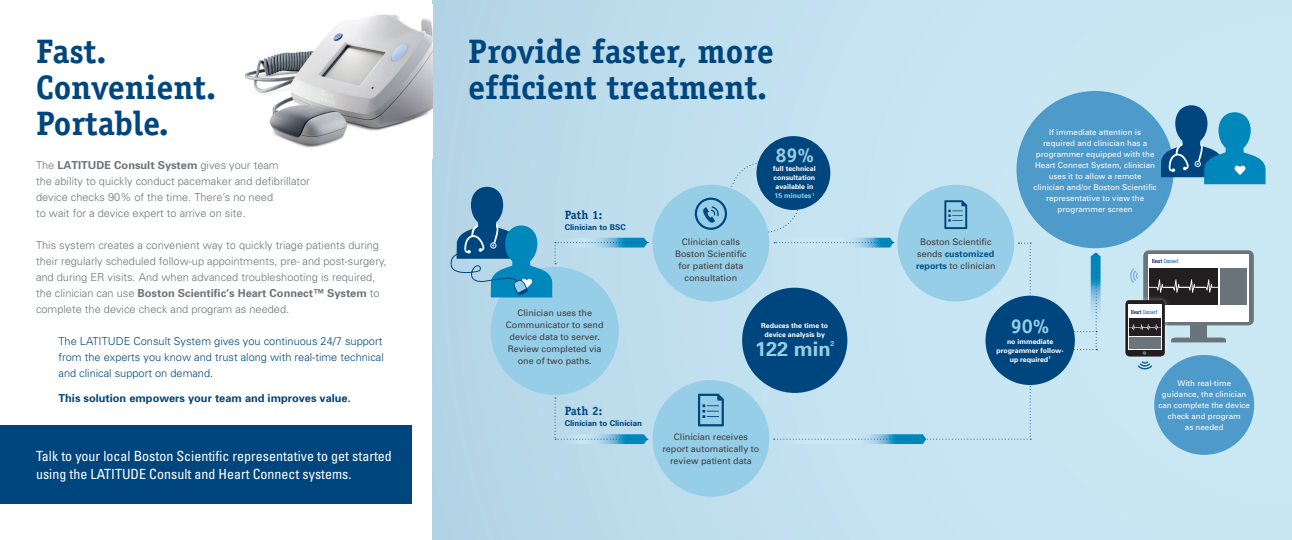
<style>
.page{position:relative;width:1292px;height:540px;background:#fff}
.page>*{position:absolute;margin:0;border:0;box-sizing:border-box;transform-origin:0 0}
.t1{font:700 34px/36px "Officina Serif";color:#00467e}
.t2{font:700 20px "Univers";color:#97cee7}
.t3{font:700 20px "Officina Serif";color:#97cee7}
.t4{font:condensed 14px/18px "Univers";color:#fff}
.t5{font:700 12px "Officina Serif";color:#00467e}
.t6{font:300 11px/16px "Univers";color:#6a747b}
.t7{font:300 11px/16px "Univers";color:#00467e}
.t8{font:700 11px "Univers";color:#00467e}
.t9{font:9px/12px "Univers";color:#3e3e3f;text-align:center}
.t10{font:8px/11px "Univers";color:#fff;text-align:center}
.t11{font:700 8px "Univers";color:#00467e}
.t12{font:700 7px/9px "Univers";color:#fff;text-align:center}
.t13{font:700 7px "Univers";color:#97cee7}
.s1{font-weight:700}
.s2{color:#97cee7}
.s3{font-weight:700;color:#015188}
</style>
<div class="page">
<div style="left:432px;top:0;width:860px;height:540px;background:linear-gradient(to right,#b8d8e9,#cdeaf6)"></div>
<div style="left:1016px;top:91px;width:157px;height:157px;background:#4e9aca;border-radius:50%"></div>
<div style="left:490px;top:267px;width:129px;height:128px;background:#97cee7;border-radius:50%"></div>
<svg style="left:554px;top:398px;width:94px;height:46px;background:#add4e7"></svg>
<div style="left:652px;top:185px;width:117px;height:117px;background:#97cee7;border-radius:50%"></div>
<div style="left:695px;top:198px;width:32px;height:32px;border:2px solid #00467e;border-radius:50%"></div>
<div style="left:756px;top:136px;width:74px;height:74px;background:#00467e;border-radius:50%"></div>
<svg style="left:450px;top:187px;width:198px;height:110px;background:#8bbdd7"></svg>
<div style="left:652px;top:380px;width:117px;height:117px;background:#97cee7;border-radius:50%"></div>
<svg style="left:698px;top:161px;width:402px;height:283px"></svg>
<div style="left:985px;top:296px;width:89px;height:89px;background:#00467e;border-radius:50%"></div>
<div style="left:1154px;top:355px;width:100px;height:100px;background:#4e9aca;border-radius:50%"></div>
<div style="left:1120px;top:295px;width:49px;height:67px;background:#cde8f4"></div>
<svg style="left:1125px;top:250px;width:128px;height:120px"></svg>
<img style="left:1131px;top:310px;width:26px;height:3px">
<img style="left:1152px;top:259px;width:26px;height:3px">
<div style="left:1220px;top:268px;width:26px;height:36px;background:#6a747b"></div>
<div style="left:1129px;top:337px;width:32px;height:12px;background:#6a747b"></div>
<div style="left:0;top:426px;width:411px;height:78px;background:#00467e"></div>
<svg style="left:1160px;top:105px;width:105px;height:79px;background:#4d99bf"></svg>
<img style="left:246px;top:14px;width:186px;height:134px">
<h1 class="t1" style="left:36px;top:33px;width:182px">Fast.<br>Convenient.<br>Portable.</h1>
<p class="t6" style="left:36px;top:157px;width:275px">The <span class="s1">LATITUDE Consult System</span> gives your team<br>the ability to quickly conduct pacemaker and defibrillator device checks 90% of the time. There’s no need<br>to wait for a device expert to arrive on site.</p>
<p class="t6" style="left:36px;top:237px;width:352px">This system creates a convenient way to quickly triage patients during their regularly scheduled follow-up appointments, pre- and post-surgery, and during ER visits. And when advanced troubleshooting is required, the clinician can use <span class="s1">Boston Scientific’s Heart Connect™ System</span> to complete the device check and program as needed.</p>
<p class="t7" style="left:58px;top:333px;width:327px">The LATITUDE Consult System gives you continuous 24/7 support from the experts you know and trust along with real-time technical and clinical support on demand.</p>
<p class="t8" style="left:58px;top:391px;width:294px">This solution empowers your team and improves value.</p>
<p class="t4" style="left:36px;top:447px;width:357px">Talk to your local Boston Scientific representative to get started using the LATITUDE Consult and Heart Connect systems.</p>
<h1 class="t1" style="left:468px;top:33px;width:307px">Provide faster, more efficient treatment.</h1>
<h2 class="t3" style="left:775px;top:142px;width:40px">89%</h2>
<p class="t5" style="left:565px;top:207px;width:39px">Path 1:</p>
<p class="t11" style="left:565px;top:222px;width:62px">Clinician to BSC</p>
<p class="t9" style="left:506px;top:307px;width:99px">Clinician uses the<br>Communicator to send device data to server.<br>Review completed via one of two paths.</p>
<p class="t5" style="left:565px;top:403px;width:39px">Path 2:</p>
<p class="t11" style="left:565px;top:418px;width:79px">Clinician to Clinician</p>
<p class="t9" style="left:675px;top:236px;width:73px">Clinician calls<br>Boston Scientific for patient data consultation</p>
<p class="t12" style="left:773px;top:165px;width:44px;text-align:left">full technical consultation available in<br><span class="s2">15 minutes</span><sup>1</sup></p>
<p class="t12" style="left:761px;top:321px;width:68px">Reduces the time to device analysis by</p>
<h2 class="t2" style="left:755px;top:337px;width:77px">122 min</h2>
<p class="t13" style="left:830px;top:340px;width:5px">2</p>
<p class="t9" style="left:662px;top:431px;width:99px">Clinician receives report automatically to review patient data</p>
<p class="t9" style="left:916px;top:236px;width:81px">Boston Scientific sends <span class="s3">customized reports</span> to clinician</p>
<p class="t10" style="left:1033px;top:126px;width:125px">If immediate attention is required and clinician has a programmer equipped with the<br>Heart Connect System, clinician uses it to allow a remote clinician and/or Boston Scientific representative to view the programmer screen</p>
<h2 class="t3" style="left:1010px;top:314px;width:40px">90%</h2>
<p class="t12" style="left:996px;top:337px;width:69px">no immediate programmer follow&shy;up required<sup>1</sup></p>
<p class="t10" style="left:1158px;top:378px;width:93px">With real-time guidance, the clinician can complete the device check and program<br>as needed</p>
</div>
